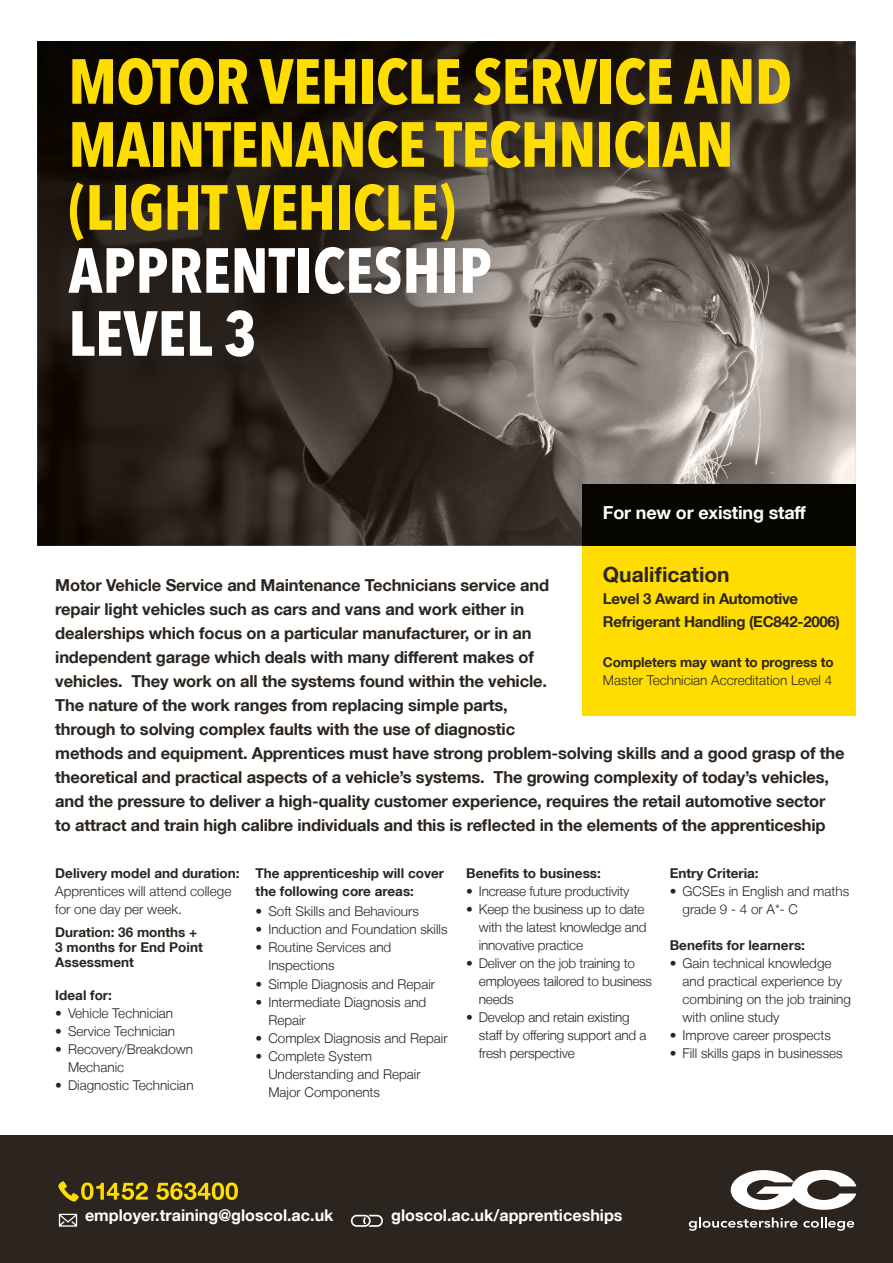
<style>
.page{position:relative;width:893px;height:1263px;background:#fff}
.page>*{position:absolute;margin:0;border:0;box-sizing:border-box;transform-origin:0 0}
.t1{font:700 condensed 63px "Avenir Next LT Pro";letter-spacing:-.01em;color:#fd0}
.t2{font:700 condensed 63px/63px "Avenir Next LT Pro";color:#fff}
.t3{font:700 21px "Helvetica Neue LT";color:#2c251f}
.t4{font:700 18px "Helvetica Neue LT";letter-spacing:-.01em;color:#fff}
.t5{font:700 16.5px/24px "Helvetica Neue LT";letter-spacing:-.01em;color:#2c251f}
.t6{font:700 16.2px "Helvetica Neue LT";color:#fff}
.t7{font:700 15px/22.5px "Helvetica Neue LT";letter-spacing:-.02em;color:#2c251f}
.t8{font:300 13.5px/18px "Helvetica Neue LT";color:#2c251f}
.t9{font:700 13.5px/15px "Helvetica Neue LT";color:#2c251f}
.s1{color:#fd0}
.s2{font-weight:700}
</style>
<div class="page">
<svg style="left:37px;top:41px;width:819px;height:505px;background:#423c36"></svg>
<div style="left:582px;top:485px;width:274px;height:61px;background:#060500"></div>
<div style="left:582px;top:546px;width:274px;height:169px;background:#fd0"></div>
<div style="left:0;top:1135px;width:893px;height:128px;background:#2c251f"></div>
<svg style="left:731px;top:1170px;width:125px;height:40px"></svg>
<svg style="left:689px;top:1217px;width:108px;height:14px"></svg>
<svg style="left:803px;top:1217px;width:51px;height:14px"></svg>
<svg style="left:156px;top:1182px;width:82px;height:18px"></svg>
<svg style="left:59px;top:1214px;width:18px;height:12px"></svg>
<svg style="left:351px;top:1215px;width:32px;height:12px"></svg>
<svg style="left:58px;top:1181px;width:90px;height:21px"></svg>
<p class="t1" style="left:68px;top:43px;width:725px">MOTOR VEHICLE SERVICE AND</p>
<p class="t1" style="left:68px;top:106px;width:667px">MAINTENANCE TECHNICIAN</p>
<p class="t2" style="left:68px;top:176px;width:425px"><span class="s1">(LIGHT VEHICLE)<br></span>APPRENTICESHIP<br>LEVEL 3</p>
<p class="t4" style="left:603px;top:501px;width:204px">For new or existing staff</p>
<p class="t3" style="left:603px;top:561px;width:128px">Qualification</p>
<p class="t7" style="left:603px;top:587px;width:239px">Level 3 Award in Automotive<br>Refrigerant Handling (EC842-2006)</p>
<p class="t8" style="left:603px;top:653px;width:232px"><span class="s2">Completers may want to progress to<br></span>Master Technician Accreditation Level 4</p>
<p class="t5" style="left:55px;top:573px;width:791px">Motor Vehicle Service and Maintenance Technicians service and<br>repair light vehicles such as cars and vans and work either in<br>dealerships which focus on a particular manufacturer, or in an<br>independent garage which deals with many different makes of<br>vehicles. They work on all the systems found within the vehicle.<br>The nature of the work ranges from replacing simple parts,<br>through to solving complex faults with the use of diagnostic<br>methods and equipment. Apprentices must have strong problem-solving skills and a good grasp of the theoretical and practical aspects of a vehicle’s systems. The growing complexity of today’s vehicles, and the pressure to deliver a high-quality customer experience, requires the retail automotive sector to attract and train high calibre individuals and this is reflected in the elements of the apprenticeship</p>
<p class="t9" style="left:55px;top:865px;width:186px">Delivery model and duration:</p>
<p class="t8" style="left:55px;top:882px;width:178px">Apprentices will attend college for one day per week.</p>
<p class="t9" style="left:55px;top:924px;width:149px">Duration: 36 months +<br>3 months for End Point<br>Assessment</p>
<p class="t9" style="left:55px;top:987px;width:58px">Ideal for:</p>
<p class="t8" style="left:55px;top:1004px;width:119px">• Vehicle Technician</p>
<p class="t8" style="left:55px;top:1022px;width:121px">• Service Technician</p>
<p class="t8" style="left:68px;top:1040px;width:127px;text-indent:-13px">• Recovery/Breakdown<br>Mechanic</p>
<p class="t8" style="left:55px;top:1076px;width:140px">• Diagnostic Technician</p>
<p class="t9" style="left:670px;top:865px;width:90px">Entry Criteria:</p>
<p class="t8" style="left:682px;top:882px;width:168px;text-indent:-13px">• GCSEs in English and maths grade 9 - 4 or A*- C</p>
<p class="t9" style="left:670px;top:937px;width:137px">Benefits for learners:</p>
<p class="t8" style="left:682px;top:954px;width:170px;text-indent:-13px">• Gain technical knowledge and practical experience by combining on the job training with online study</p>
<p class="t8" style="left:670px;top:1026px;width:163px">• Improve career prospects</p>
<p class="t8" style="left:670px;top:1044px;width:174px">• Fill skills gaps in businesses</p>
<p class="t9" style="left:466px;top:865px;width:136px">Benefits to business:</p>
<p class="t8" style="left:466px;top:882px;width:165px">• Increase future productivity</p>
<p class="t8" style="left:479px;top:900px;width:169px;text-indent:-13px">• Keep the business up to date with the latest knowledge and innovative practice</p>
<p class="t8" style="left:479px;top:954px;width:175px;text-indent:-13px">• Deliver on the job training to employees tailored to business needs</p>
<p class="t8" style="left:479px;top:1008px;width:169px;text-indent:-13px">• Develop and retain existing staff by offering support and a fresh perspective</p>
<p class="t9" style="left:256px;top:864px;width:190px;line-height:18px">The apprenticeship will cover the following core areas:</p>
<p class="t8" style="left:256px;top:902px;width:165px">• Soft Skills and Behaviours</p>
<p class="t8" style="left:256px;top:920px;width:194px">• Induction and Foundation skills</p>
<p class="t8" style="left:268px;top:938px;width:125px;text-indent:-13px">• Routine Services and<br>Inspections</p>
<p class="t8" style="left:256px;top:974px;width:181px">• Simple Diagnosis and Repair</p>
<p class="t8" style="left:268px;top:992px;width:160px;text-indent:-13px">• Intermediate Diagnosis and<br>Repair</p>
<p class="t8" style="left:256px;top:1028px;width:194px">• Complex Diagnosis and Repair</p>
<p class="t8" style="left:268px;top:1046px;width:154px;text-indent:-13px">• Complete System<br>Understanding and Repair<br>Major Components</p>
<p class="t6" style="left:85px;top:1205px;width:250px">employer.training@gloscol.ac.uk</p>
<p class="t6" style="left:391px;top:1205px;width:233px">gloscol.ac.uk/apprenticeships</p>
</div>
